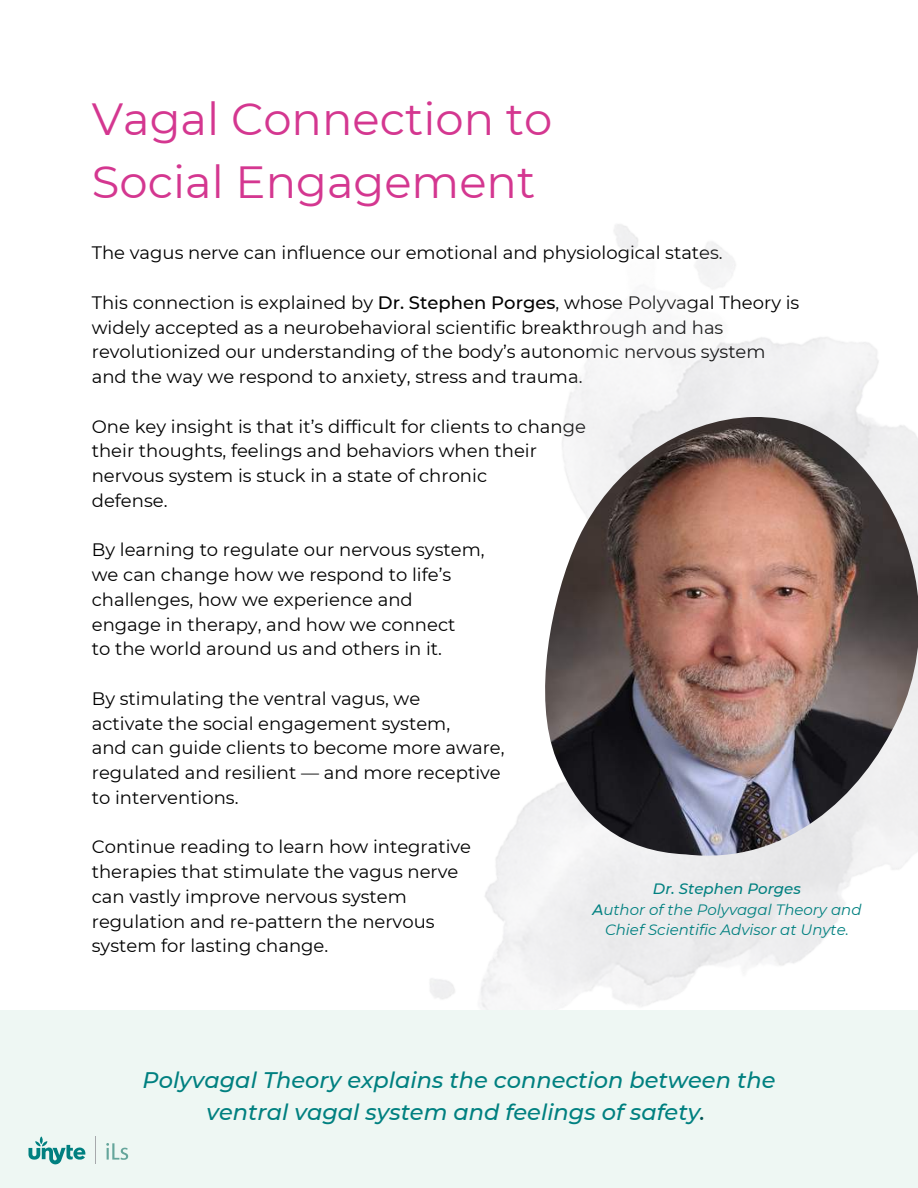
<style>
.page{position:relative;width:918px;height:1188px;background:#fff}
.page>*{position:absolute;margin:0;border:0;box-sizing:border-box;transform-origin:0 0}
.t1{font:45px/63px "Montserrat";color:#d43790}
.t2{font:italic 500 22.5px/31.5px "Montserrat";color:#008080;text-align:center}
.t3{font:18px/24.8px "Montserrat";color:#000}
.t4{font:italic 15px/20.2px "Montserrat";color:#008080;text-align:center}
.s1{font-weight:500}
.s2{color:#005252}
</style>
<div class="page">
<img style="left:532px;top:417px;width:386px;height:439px">
<div style="left:0;top:1010px;width:918px;height:178px;background:#eef7f3"></div>
<svg style="left:29px;top:1136px;width:56px;height:28px"></svg>
<svg style="left:106px;top:1143px;width:22px;height:17px"></svg>
<h1 class="t1" style="left:92px;top:87px;width:462px">Vagal Connection to<br>Social Engagement</h1>
<p class="t3" style="left:92px;top:241px;width:632px">The vagus nerve can influence our emotional and physiological states.</p>
<p class="t3" style="left:92px;top:290px;width:709px">This connection is explained by <span class="s1">Dr. Stephen Porges</span>, whose Polyvagal Theory is widely accepted as a neurobehavioral scientific breakthrough and has revolutionized our understanding of the body’s autonomic nervous system and the way we respond to anxiety, stress and trauma.</p>
<p class="t3" style="left:92px;top:414px;width:496px">One key insight is that it’s difficult for clients to change their thoughts, feelings and behaviors when their nervous system is stuck in a state of chronic<br>defense.</p>
<p class="t3" style="left:92px;top:538px;width:394px">By learning to regulate our nervous system, we can change how we respond to life’s challenges, how we experience and engage in therapy, and how we connect<br>to the world around us and others in it.</p>
<p class="t3" style="left:92px;top:686px;width:414px">By stimulating the ventral vagus, we<br>activate the social engagement system,<br>and can guide clients to become more aware, regulated and resilient — and more receptive to interventions.</p>
<p class="t3" style="left:92px;top:835px;width:381px">Continue reading to learn how integrative therapies that stimulate the vagus nerve can vastly improve nervous system regulation and re-pattern the nervous system for lasting change.</p>
<p class="t4" style="left:592px;top:879px;width:271px"><span class="s1">Dr. Stephen Porges<br>A</span>uthor of the Polyvagal Theory and<br>Chief Scientific Advisor at Unyte.</p>
<p class="t2" style="left:142px;top:1065px;width:634px">Polyvagal Theory explains the connection between the ventral vagal system and feelings of safety<span class="s2">.</span></p>
</div>
